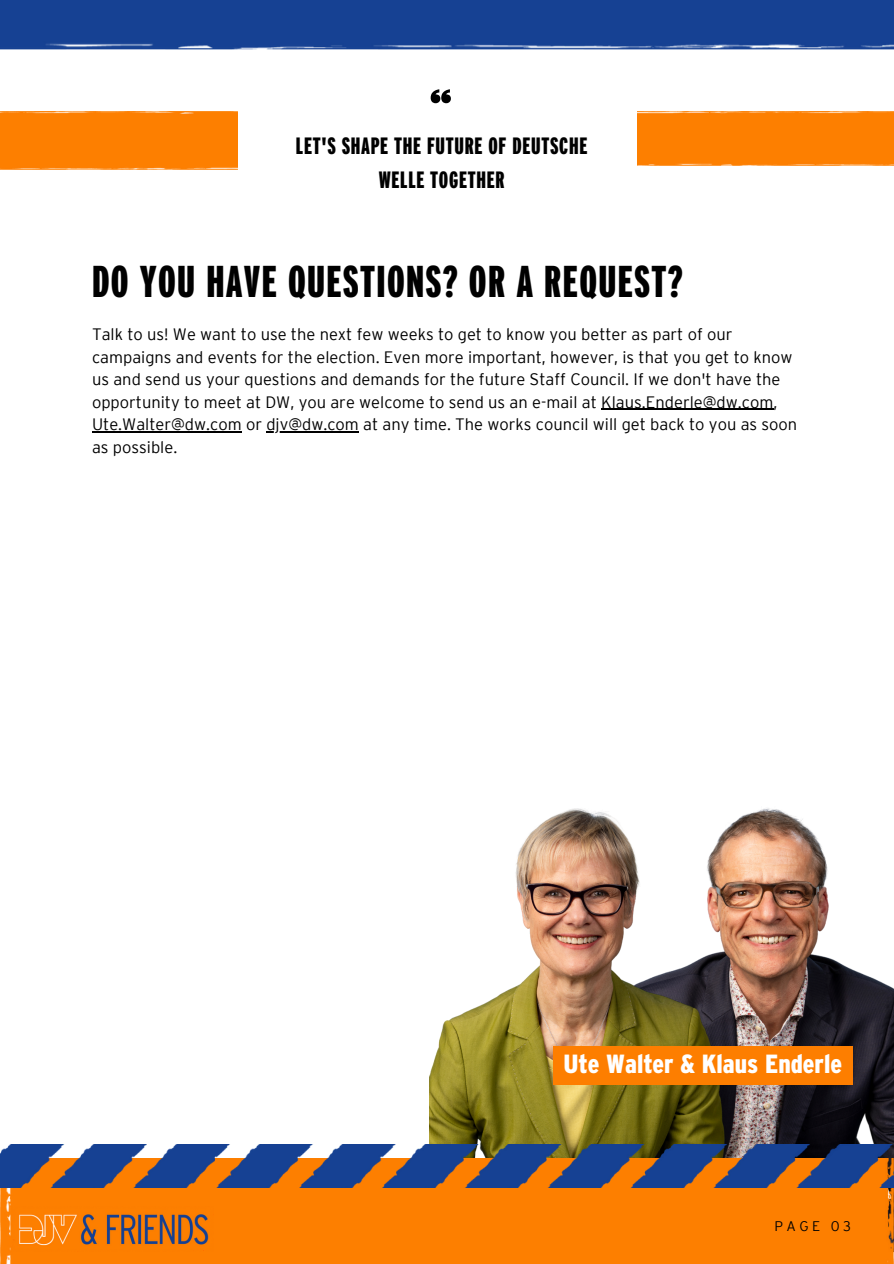
<style>
.page{position:relative;width:894px;height:1264px;background:#fff}
.page>*{position:absolute;margin:0;border:0;box-sizing:border-box;transform-origin:0 0}
.t1{font:44.55px "Interstate Black Comp";letter-spacing:.03em;color:#000}
.t2{font:900 condensed 26.25px "Interstate";color:#fff}
.t3{font:23.55px/33.8px "Interstate Black Comp";letter-spacing:.03em;color:#000;text-align:center}
.t4{font:300 16.5px/22.5px "Interstate";color:#000}
.t5{font:300 13.95px "Interstate";letter-spacing:.25em;color:#000}
</style>
<div class="page">
<svg style="left:430px;top:90px;width:21px;height:13px"></svg>
<div style="left:637px;top:112px;width:256px;height:54px;background:#fd7f00"></div>
<div style="left:0;top:112px;width:237px;height:57px;background:#fd7f00"></div>
<img style="left:726px;top:808px;width:167px;height:335px">
<img style="left:429px;top:808px;width:297px;height:335px">
<div style="left:0;top:1187px;width:893px;height:76px;background:#fd7f00"></div>
<img style="left:11px;top:1206px;width:203px;height:45px">
<img style="left:0;top:0;width:893px;height:50px">
<img style="left:0;top:1143px;width:893px;height:44px">
<hr style="left:601px;top:409px;width:172px;height:1px;background:#000">
<hr style="left:92px;top:431px;width:150px;height:1px;background:#000">
<hr style="left:266px;top:431px;width:93px;height:1px;background:#000">
<div style="left:552px;top:1046px;width:300px;height:38px;background:#fd7e00"></div>
<p class="t3" style="left:296px;top:129px;width:293px">LET'S SHAPE THE FUTURE OF DEUTSCHE<br>WELLE TOGETHER</p>
<p class="t1" style="left:92px;top:257px;width:592px">DO YOU HAVE QUESTIONS? OR A REQUEST?</p>
<h2 class="t4" style="left:92px;top:324px;width:706px">Talk to us! We want to use the next few weeks to get to know you better as part of our campaigns and events for the election. Even more important, however, is that you get to know us and send us your questions and demands for the future Staff Council. If we don't have the opportunity to meet at DW, you are welcome to send us an e-mail at Klaus.Enderle@dw.com, Ute.Walter@dw.com or djv@dw.com at any time. The works council will get back to you as soon</h2>
<p class="t4" style="left:92px;top:437px;width:87px">as possible.</p>
<p class="t2" style="left:563px;top:1049px;width:280px">Ute Walter &amp; Klaus Enderle</p>
<p class="t5" style="left:774px;top:1220px;width:78px">PAGE 03</p>
</div>
